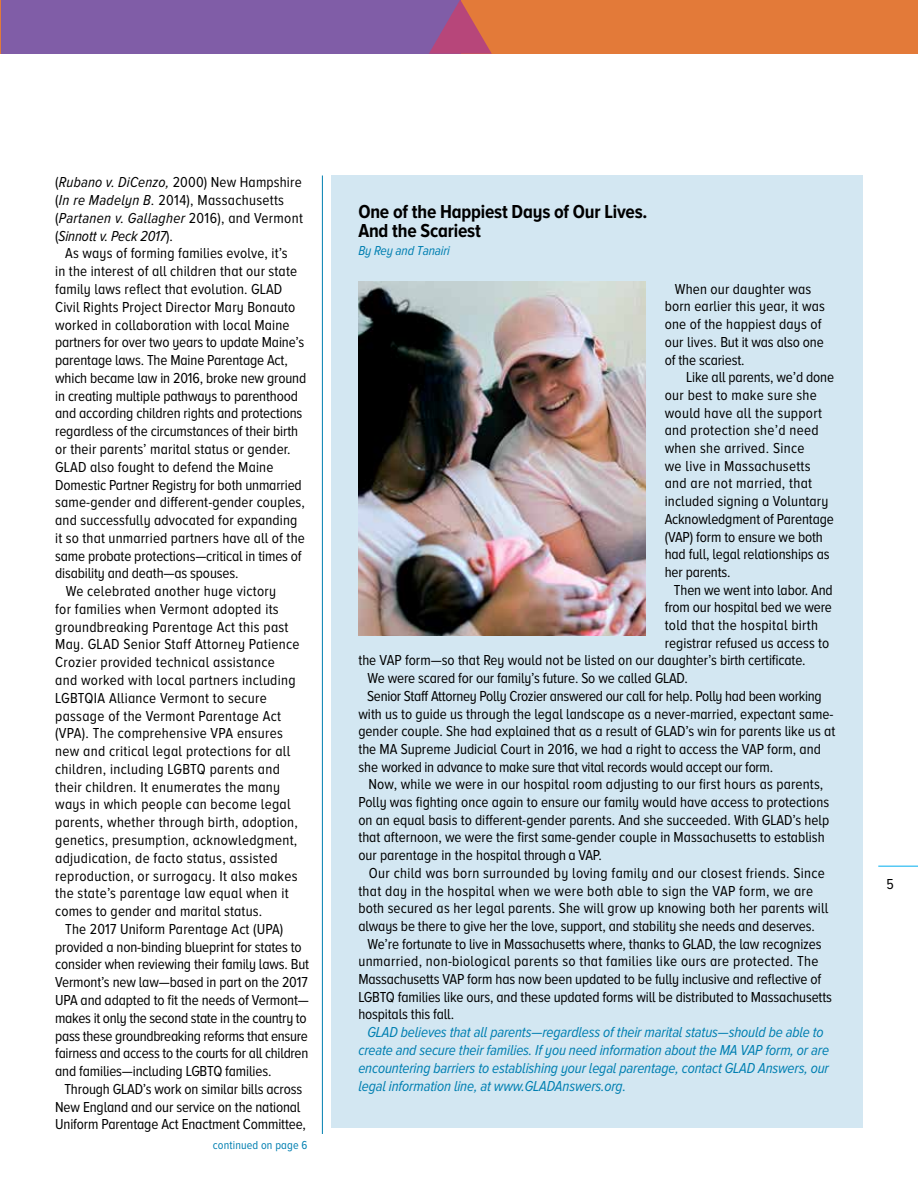
<style>
.page{position:relative;width:918px;height:1188px;background:#fff}
.page>*{position:absolute;margin:0;border:0;box-sizing:border-box;transform-origin:0 0}
.t1{font:700 19.5px/19.5px "Proxima Nova A Cond";letter-spacing:-.01em;color:#000}
.t2{font:15px/17.7px "Proxima Nova A Cond";color:#000}
.t3{font:15px "Proxima Nova A Cond";letter-spacing:.02em;color:#000}
.t4{font:italic 15px/17.9px "Proxima Nova A Cond";letter-spacing:-.01em;color:#007fb1}
.t5{font:15px "Proxima Nova A Cond";letter-spacing:-.02em;color:#000}
.t6{font:italic 15px/17.7px "Proxima Nova A Cond";letter-spacing:.02em;color:#000}
.t7{font:italic 13.5px "Proxima Nova A Cond";letter-spacing:-.01em;color:#007fb1}
.t8{font:12px "Proxima Nova A Cond";letter-spacing:.01em;color:#007fb1}
.s1{font-style:normal}
</style>
<div class="page">
<div style="left:0;top:0;width:9px;height:54px;background:#e37a39"></div>
<div style="left:1px;top:0;width:917px;height:54px;background:#e37a39"></div>
<div style="left:1px;top:0;width:459px;height:54px;background:#805da7"></div>
<svg style="left:429px;top:0;width:63px;height:54px"></svg>
<hr style="left:878px;top:866px;width:40px;height:1px;background:#00aeef">
<hr style="left:322px;top:175px;width:1px;height:959px;background:#007fb1">
<div style="left:331px;top:175px;width:532px;height:953px;background:#d3e7f2"></div>
<img style="left:358px;top:282px;width:288px;height:353px">
<p class="t6" style="left:55px;top:174px;width:249px"><span class="s1">(</span>Rubano v. DiCenzo, <span class="s1">2000) New Hampshire (</span>In re Madelyn B. <span class="s1">2014), Massachusetts (</span>Partanen v. Gallagher <span class="s1">2016), and Vermont (</span>Sinnott v. Peck 2017<span class="s1">).</span></p>
<p class="t2" style="left:65px;top:245px;width:224px">As ways of forming families evolve, it’s</p>
<p class="t2" style="left:55px;top:263px;width:243px">in the interest of all children that our state</p>
<p class="t2" style="left:55px;top:281px;width:229px">family laws reflect that evolution. GLAD</p>
<p class="t2" style="left:55px;top:299px;width:242px">Civil Rights Project Director Mary Bonauto</p>
<p class="t2" style="left:55px;top:316px;width:236px">worked in collaboration with local Maine</p>
<p class="t2" style="left:55px;top:334px;width:251px">partners for over two years to update Maine’s</p>
<p class="t2" style="left:55px;top:352px;width:234px">parentage laws. The Maine Parentage Act,</p>
<p class="t2" style="left:55px;top:370px;width:253px">which became law in 2016, broke new ground</p>
<p class="t2" style="left:55px;top:388px;width:244px">in creating multiple pathways to parenthood</p>
<p class="t2" style="left:55px;top:405px;width:249px">and according children rights and protections</p>
<p class="t2" style="left:55px;top:423px;width:245px">regardless of the circumstances of their birth</p>
<p class="t2" style="left:55px;top:441px;width:237px">or their parents’ marital status or gender.</p>
<p class="t2" style="left:55px;top:459px;width:220px">GLAD also fought to defend the Maine</p>
<p class="t2" style="left:55px;top:476px;width:248px">Domestic Partner Registry for both unmarried</p>
<p class="t2" style="left:55px;top:494px;width:251px">same-gender and different-gender couples,</p>
<p class="t2" style="left:55px;top:512px;width:244px">and successfully advocated for expanding</p>
<p class="t2" style="left:55px;top:530px;width:251px">it so that unmarried partners have all of the</p>
<p class="t2" style="left:55px;top:548px;width:248px">same probate protections—critical in times of</p>
<p class="t2" style="left:55px;top:565px;width:185px">disability and death—as spouses.</p>
<p class="t3" style="left:66px;top:585px;width:212px">We celebrated another huge victory</p>
<p class="t3" style="left:55px;top:602px;width:225px">for families when Vermont adopted its</p>
<p class="t3" style="left:55px;top:620px;width:235px">groundbreaking Parentage Act this past</p>
<p class="t3" style="left:55px;top:638px;width:246px">May. GLAD Senior Staff Attorney Patience</p>
<p class="t3" style="left:55px;top:656px;width:221px">Crozier provided technical assistance</p>
<p class="t3" style="left:55px;top:674px;width:242px">and worked with local partners including</p>
<p class="t3" style="left:55px;top:691px;width:213px">LGBTQIA Alliance Vermont to secure</p>
<p class="t3" style="left:55px;top:709px;width:227px">passage of the Vermont Parentage Act</p>
<p class="t3" style="left:55px;top:727px;width:229px">(VPA). The comprehensive VPA ensures</p>
<p class="t3" style="left:55px;top:745px;width:237px">new and critical legal protections for all</p>
<p class="t3" style="left:55px;top:762px;width:226px">children, including LGBTQ parents and</p>
<p class="t3" style="left:55px;top:780px;width:226px">their children. It enumerates the many</p>
<p class="t3" style="left:55px;top:798px;width:237px">ways in which people can become legal</p>
<p class="t3" style="left:55px;top:816px;width:244px">parents, whether through birth, adoption,</p>
<p class="t3" style="left:55px;top:834px;width:244px">genetics, presumption, acknowledgment,</p>
<p class="t3" style="left:55px;top:851px;width:224px">adjudication, de facto status, assisted</p>
<p class="t3" style="left:55px;top:869px;width:244px">reproduction, or surrogacy. It also makes</p>
<p class="t3" style="left:55px;top:887px;width:235px">the state’s parentage law equal when it</p>
<p class="t2" style="left:55px;top:903px;width:209px">comes to gender and marital status.</p>
<p class="t2" style="left:65px;top:921px;width:220px">The 2017 Uniform Parentage Act (UPA)</p>
<p class="t2" style="left:55px;top:939px;width:248px">provided a non-binding blueprint for states to</p>
<p class="t2" style="left:55px;top:956px;width:256px">consider when reviewing their family laws. But</p>
<p class="t2" style="left:55px;top:974px;width:254px">Vermont’s new law—based in part on the 2017</p>
<p class="t2" style="left:55px;top:992px;width:255px">UPA and adapted to fit the needs of Vermont—</p>
<p class="t5" style="left:55px;top:1011px;width:253px">makes it only the second state in the country to</p>
<p class="t5" style="left:55px;top:1029px;width:254px">pass these groundbreaking reforms that ensure</p>
<p class="t5" style="left:55px;top:1047px;width:255px">fairness and access to the courts for all children</p>
<p class="t2" style="left:55px;top:1063px;width:218px">and families—including LGBTQ families.</p>
<p class="t2" style="left:64px;top:1081px;width:239px">Through GLAD’s work on similar bills across</p>
<p class="t2" style="left:55px;top:1099px;width:247px">New England and our service on the national</p>
<p class="t2" style="left:55px;top:1116px;width:252px">Uniform Parentage Act Enactment Committee,</p>
<p class="t8" style="left:213px;top:1140px;width:96px">continued on page 6</p>
<h1 class="t1" style="left:358px;top:203px;width:291px">One of the Happiest Days of Our Lives.<br>And the Scariest</h1>
<p class="t7" style="left:358px;top:245px;width:93px">By Rey and Tanairi</p>
<p class="t2" style="left:665px;top:281px;width:162px;text-indent:10px">When our daughter was born earlier this year, it was one of the happiest days of our lives. But it was also one of the scariest.</p>
<p class="t2" style="left:665px;top:369px;width:171px;text-indent:22px">Like all parents, we’d done our best to make sure she would have all the support and protection she’d need when she arrived. Since<br>we live in Massachusetts and are not married, that included signing a Voluntary<br>Acknowledgment of Parentage (VAP) form to ensure we both had full, legal relationships as her parents.</p>
<p class="t2" style="left:674px;top:582px;width:160px">Then we went into labor. And</p>
<p class="t2" style="left:665px;top:599px;width:169px">from our hospital bed we were</p>
<p class="t3" style="left:665px;top:619px;width:155px">told that the hospital birth</p>
<p class="t2" style="left:665px;top:635px;width:166px">registrar refused us access to</p>
<p class="t2" style="left:358px;top:652px;width:449px">the VAP form—so that Rey would not be listed on our daughter’s birth certificate.</p>
<p class="t2" style="left:368px;top:670px;width:322px">We were scared for our family’s future. So we called GLAD.</p>
<p class="t5" style="left:367px;top:689px;width:456px">Senior Staff Attorney Polly Crozier answered our call for help. Polly had been working</p>
<p class="t2" style="left:358px;top:705px;width:477px">with us to guide us through the legal landscape as a never-married, expectant same-</p>
<p class="t2" style="left:358px;top:723px;width:478px">gender couple. She had explained that as a result of GLAD’s win for parents like us at</p>
<p class="t2" style="left:358px;top:741px;width:464px">the MA Supreme Judicial Court in 2016, we had a right to access the VAP form, and</p>
<p class="t5" style="left:358px;top:760px;width:416px">she worked in advance to make sure that vital records would accept our form.</p>
<p class="t2" style="left:369px;top:776px;width:456px">Now, while we were in our hospital room adjusting to our first hours as parents,</p>
<p class="t2" style="left:358px;top:794px;width:472px">Polly was fighting once again to ensure our family would have access to protections</p>
<p class="t2" style="left:358px;top:812px;width:472px">on an equal basis to different-gender parents. And she succeeded. With GLAD’s help</p>
<p class="t2" style="left:358px;top:829px;width:468px">that afternoon, we were the first same-gender couple in Massachusetts to establish</p>
<p class="t2" style="left:358px;top:847px;width:245px">our parentage in the hospital through a VAP.</p>
<p class="t3" style="left:369px;top:866px;width:457px">Our child was born surrounded by loving family and our closest friends. Since</p>
<p class="t3" style="left:358px;top:884px;width:456px">that day in the hospital when we were both able to sign the VAP form, we are</p>
<p class="t2" style="left:358px;top:900px;width:472px">both secured as her legal parents. She will grow up knowing both her parents will</p>
<p class="t2" style="left:358px;top:918px;width:458px">always be there to give her the love, support, and stability she needs and deserves.</p>
<p class="t2" style="left:368px;top:936px;width:455px">We’re fortunate to live in Massachusetts where, thanks to GLAD, the law recognizes</p>
<p class="t3" style="left:358px;top:955px;width:462px">unmarried, non-biological parents so that families like ours are protected. The</p>
<p class="t2" style="left:358px;top:971px;width:464px">Massachusetts VAP form has now been updated to be fully inclusive and reflective of</p>
<p class="t2" style="left:358px;top:989px;width:475px">LGBTQ families like ours, and these updated forms will be distributed to Massachusetts</p>
<p class="t2" style="left:358px;top:1006px;width:97px">hospitals this fall.</p>
<p class="t4" style="left:358px;top:1024px;width:472px;text-indent:9px">GLAD believes that all parents—regardless of their marital status—should be able to create and secure their families. If you need information about the MA VAP form, or are encountering barriers to establishing your legal parentage, contact GLAD Answers, our legal information line, at www.GLADAnswers.org.</p>
<p class="t2" style="left:887px;top:876px;width:9px">5</p>
</div>
